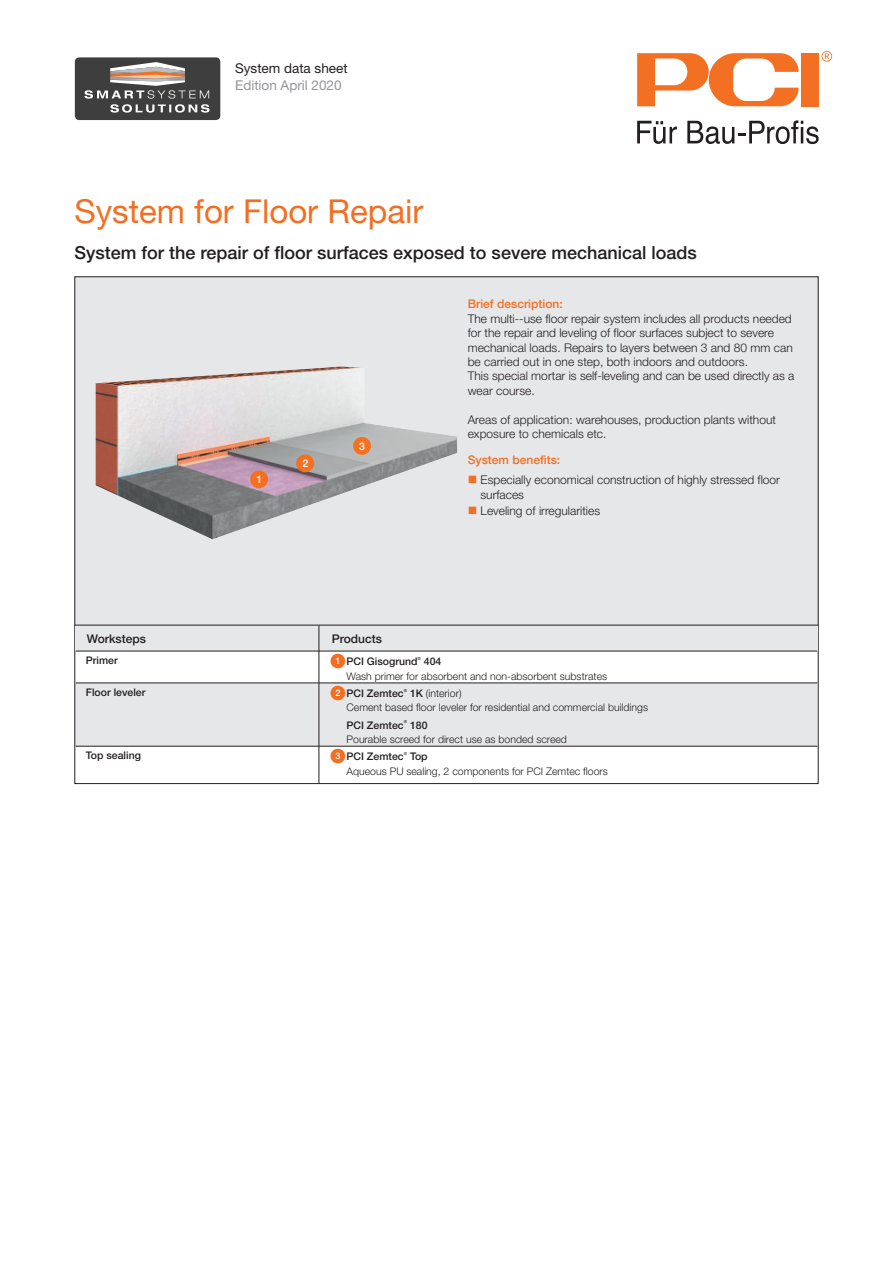
<style>
.page{position:relative;width:893px;height:1263px;background:#fff}
.page>*{position:absolute;margin:0;border:0;box-sizing:border-box;transform-origin:0 0}
.t1{font:33px "Helvetica Neue LT Pro";color:#f36e21}
.t2{font:500 18px "Helvetica Neue LT Pro";color:#231f20}
.t3{font:13.5px "Helvetica Neue LT Pro";color:#939598}
.t4{font:13.5px "Helvetica Neue LT Pro";color:#231f20}
.t5{font:300 12px/14.4px "Helvetica Neue LT Pro";color:#231f20}
.t6{font:500 12px "Helvetica Neue LT Pro";color:#f36e21}
.t7{font:500 12px "Helvetica Neue LT Pro";color:#231f20}
.t8{font:300 10.5px/14.2px "Helvetica Neue LT Pro";color:#231f20}
.t9{font:500 10.5px "Helvetica Neue LT Pro";color:#231f20}
.t10{font:500 10.5px "Helvetica Neue";color:#fff}
.t11{font:500 4.2px "Helvetica Neue LT Pro";color:#231f20}
.s1{color:#f36e21}
.s2{font-size:9px;color:#fff}
.s3{font-weight:500}
</style>
<div class="page">
<div style="left:74px;top:683px;width:743px;height:63px;background:#e6e7e9"></div>
<div style="left:74px;top:276px;width:745px;height:349px;background:#e6e7e9"></div>
<img style="left:96px;top:366px;width:361px;height:173px">
<div style="left:250px;top:470px;width:18px;height:18px;background:#f37121;border-radius:50%"></div>
<div style="left:353px;top:437px;width:18px;height:18px;background:#f37121;border-radius:50%"></div>
<div style="left:296px;top:454px;width:18px;height:18px;background:#f37121;border-radius:50%"></div>
<div style="left:75px;top:625px;width:743px;height:26px;background:#e6e7e9"></div>
<hr style="left:74px;top:625px;width:745px;height:1px;background:#231f20">
<div style="left:75px;top:57px;width:145px;height:63px;background:#3e3e3f;border-radius:4px"></div>
<svg style="left:84px;top:62px;width:125px;height:51px"></svg>
<hr style="left:319px;top:625px;width:1px;height:159px;background:#231f20">
<div style="left:801px;top:53px;width:18px;height:53px;background:#f36f21"></div>
<svg style="left:637px;top:53px;width:162px;height:53px"></svg>
<svg style="left:821px;top:51px;width:11px;height:11px"></svg>
<svg style="left:637px;top:121px;width:40px;height:23px"></svg>
<svg style="left:687px;top:120px;width:132px;height:24px"></svg>
<hr style="left:76px;top:651px;width:741px;height:1px;background:#231f20">
<hr style="left:76px;top:682px;width:741px;height:1px;background:#231f20">
<hr style="left:76px;top:746px;width:741px;height:1px;background:#231f20">
<p class="t4" style="left:235px;top:64px;width:114px">System data sheet</p>
<p class="t3" style="left:235px;top:80px;width:108px">Edition April 2020</p>
<h1 class="t1" style="left:74px;top:200px;width:350px">System for Floor Repair</h1>
<h2 class="t2" style="left:74px;top:246px;width:624px">System for the repair of floor surfaces exposed to severe mechanical loads</h2>
<p class="t6" style="left:468px;top:300px;width:96px">Brief description:</p>
<p class="t5" style="left:468px;top:312px;width:328px">The multi--use floor repair system includes all products needed for the repair and leveling of floor surfaces subject to severe mechanical loads. Repairs to layers between 3 and 80 mm can be carried out in one step, both indoors and outdoors.<br>This special mortar is self-leveling and can be used directly as a wear course.</p>
<p class="t5" style="left:468px;top:413px;width:310px">Areas of application: warehouses, production plants without exposure to chemicals etc.</p>
<p class="t6" style="left:468px;top:456px;width:94px">System benefits:</p>
<p class="t5" style="left:480px;top:473px;width:301px;line-height:14.9px;text-indent:-13px"><span class="s1">■</span> Especially economical construction of highly stressed floor surfaces</p>
<p class="t5" style="left:468px;top:504px;width:134px"><span class="s1">■</span> Leveling of irregularities</p>
<p class="t10" style="left:359px;top:442px;width:7px">3</p>
<p class="t10" style="left:302px;top:459px;width:7px">2</p>
<p class="t10" style="left:256px;top:475px;width:7px">1</p>
<p class="t7" style="left:87px;top:634px;width:61px">Worksteps</p>
<p class="t7" style="left:332px;top:634px;width:52px">Products</p>
<p class="t9" style="left:86px;top:657px;width:33px">Primer</p>
<p class="t9" style="left:336px;top:658px;width:83px"><span class="s2">1</span> PCI Gisogrund</p>
<p class="t11" style="left:418px;top:657px;width:5px">®</p>
<p class="t9" style="left:424px;top:658px;width:19px">404</p>
<p class="t8" style="left:347px;top:670px;width:262px">Wash primer for absorbent and non-absorbent substrates</p>
<p class="t9" style="left:86px;top:688px;width:61px">Floor leveler</p>
<p class="t9" style="left:336px;top:690px;width:70px"><span class="s2">2</span> PCI Zemtec</p>
<p class="t11" style="left:404px;top:689px;width:5px">®</p>
<p class="t8" style="left:347px;top:687px;width:303px;text-indent:63px"><span class="s3">1K</span> (interior)<br>Cement based floor leveler for residential and commercial buildings</p>
<p class="t9" style="left:347px;top:721px;width:59px">PCI Zemtec</p>
<p class="t11" style="left:404px;top:720px;width:5px">®</p>
<p class="t9" style="left:410px;top:721px;width:19px">180</p>
<p class="t8" style="left:347px;top:733px;width:222px">Pourable screed for direct use as bonded screed</p>
<p class="t9" style="left:86px;top:752px;width:57px">Top sealing</p>
<p class="t9" style="left:336px;top:753px;width:70px"><span class="s2">3</span> PCI Zemtec</p>
<p class="t11" style="left:404px;top:752px;width:5px">®</p>
<p class="t9" style="left:410px;top:753px;width:19px">Top</p>
<p class="t8" style="left:347px;top:765px;width:263px">Aqueous PU sealing, 2 components for PCI Zemtec floors</p>
</div>
